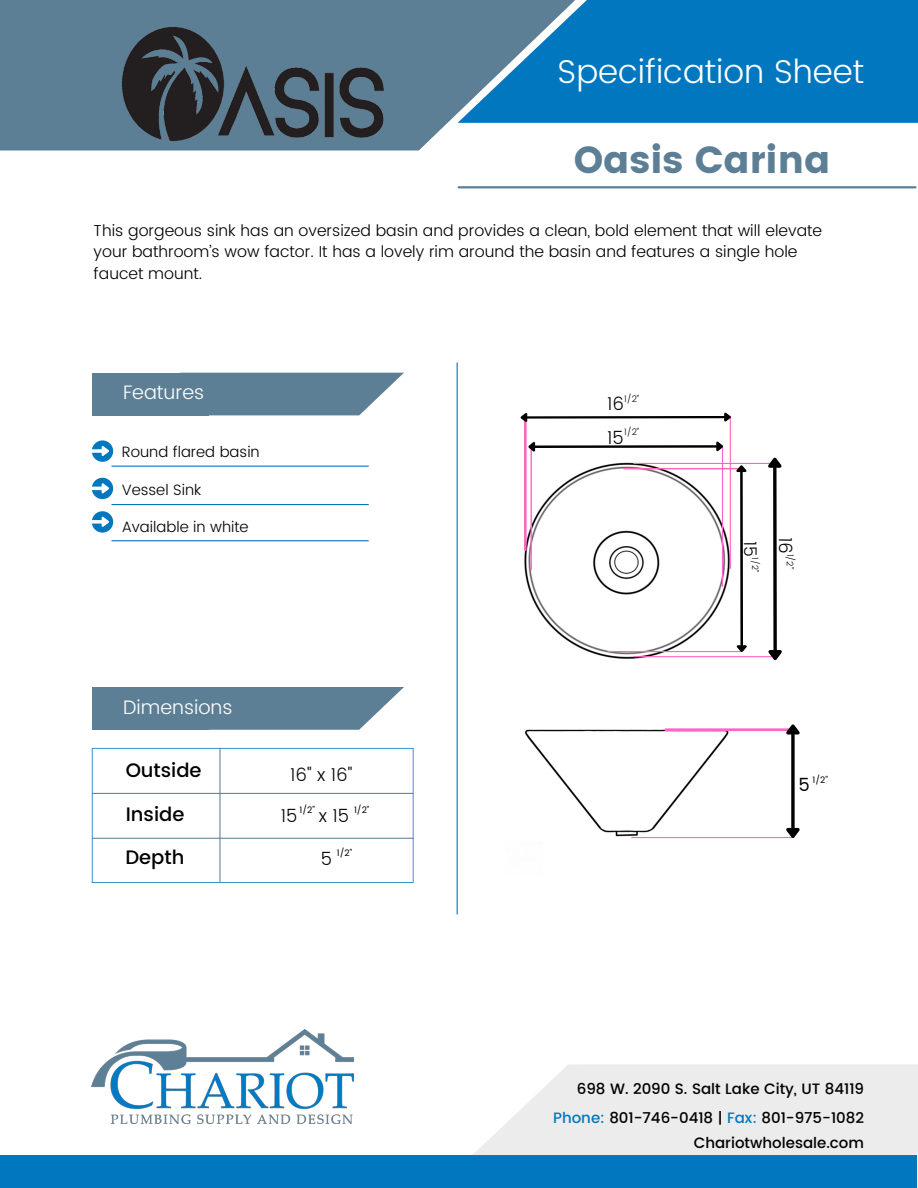
<style>
.page{position:relative;width:918px;height:1188px;background:#fff}
.page>*{position:absolute;margin:0;border:0;box-sizing:border-box;transform-origin:0 0}
.t1{font:37.65px "Poppins";color:#5d7f95}
.t2{font:300 33px "Poppins";color:#fff}
.t3{font:300 19.5px "Poppins";color:#fff}
.t4{font:500 19.5px "Poppins";color:#000}
.t5{font:300 18px "Poppins";color:#000}
.t6{font:18px "Poppins";color:#000}
.t7{font:300 17.25px "Poppins";color:#000}
.t8{font:300 15.9px/21.6px "Poppins";color:#000}
.t9{font:500 15px "Poppins";color:#000}
.t10{font:300 15px "Poppins";color:#000}
.t11{font:9px "Poppins";color:#000}
.t12{font:300 9px "Poppins";color:#000}
.t13{font:300 8.55px "Poppins";color:#000}
.s1{color:#0077bf}
</style>
<div class="page">
<div style="left:0;top:0;width:458px;height:150px;background:#5d7f95"></div>
<svg style="left:458px;top:0;width:460px;height:123px;background:#117bbb"></svg>
<hr style="left:459px;top:186px;width:456px;height:2px;background:#5d7f95">
<svg style="left:209px;top:373px;width:195px;height:42px;background:#6f8da1"></svg>
<div style="left:92px;top:373px;width:117px;height:42px;background:#5d7f95"></div>
<hr style="left:457px;top:363px;width:1px;height:551px;background:#0077bf">
<div style="left:0;top:1155px;width:917px;height:33px;background:#0077bf"></div>
<svg style="left:473px;top:1064px;width:445px;height:91px;background:#eee"></svg>
<img style="left:92px;top:1029px;width:262px;height:95px">
<svg style="left:209px;top:687px;width:195px;height:43px;background:#708ea1"></svg>
<div style="left:92px;top:687px;width:117px;height:43px;background:#5d7f95"></div>
<svg style="left:92px;top:748px;width:322px;height:135px"></svg>
<hr style="left:92px;top:793px;width:321px;height:1px;background:#5d7f95">
<hr style="left:92px;top:838px;width:321px;height:1px;background:#5d7f95">
<hr style="left:219px;top:748px;width:2px;height:134px;background:#5d7f95">
<div style="left:92px;top:440px;width:21px;height:22px;background:#0077bf;border-radius:50%"></div>
<svg style="left:92px;top:446px;width:17px;height:10px"></svg>
<div style="left:92px;top:478px;width:21px;height:21px;background:#0077bf;border-radius:50%"></div>
<svg style="left:92px;top:483px;width:17px;height:10px"></svg>
<div style="left:92px;top:511px;width:21px;height:22px;background:#0077bf;border-radius:50%"></div>
<svg style="left:92px;top:517px;width:17px;height:10px"></svg>
<hr style="left:112px;top:466px;width:256px;height:1px;background:#0077bf">
<hr style="left:112px;top:504px;width:256px;height:1px;background:#0077bf">
<hr style="left:112px;top:540px;width:256px;height:1px;background:#0077bf">
<img style="left:122px;top:27px;width:262px;height:114px">
<img style="left:524px;top:444px;width:217px;height:395px">
<hr style="left:524px;top:417px;width:3px;height:133px;background:#ff66c4">
<hr style="left:730px;top:417px;width:1px;height:151px;background:#ff66c4">
<hr style="left:527px;top:416px;width:197px;height:3px;background:#000">
<svg style="left:722px;top:412px;width:9px;height:12px"></svg>
<svg style="left:520px;top:413px;width:9px;height:11px"></svg>
<hr style="left:634px;top:463px;width:141px;height:1px;background:#ff66c4">
<hr style="left:634px;top:656px;width:141px;height:1px;background:#ff66c4">
<svg style="left:773px;top:471px;width:4px;height:176px"></svg>
<svg style="left:765px;top:647px;width:17px;height:14px"></svg>
<svg style="left:765px;top:457px;width:17px;height:14px"></svg>
<hr style="left:665px;top:729px;width:128px;height:2px;background:#ff66c4">
<hr style="left:632px;top:837px;width:162px;height:1px;background:#ff66c4">
<svg style="left:791px;top:738px;width:4px;height:87px"></svg>
<svg style="left:783px;top:825px;width:17px;height:14px"></svg>
<svg style="left:783px;top:724px;width:17px;height:14px"></svg>
<hr style="left:530px;top:447px;width:2px;height:122px;background:#ff66c4">
<hr style="left:722px;top:446px;width:1px;height:140px;background:#ff66c4">
<hr style="left:535px;top:445px;width:181px;height:3px;background:#000">
<svg style="left:714px;top:441px;width:12px;height:13px"></svg>
<svg style="left:526px;top:438px;width:11px;height:16px"></svg>
<hr style="left:624px;top:468px;width:117px;height:2px;background:#ff66c4">
<hr style="left:608px;top:651px;width:134px;height:1px;background:#ff66c4">
<hr style="left:740px;top:472px;width:3px;height:173px;background:#000">
<svg style="left:734px;top:643px;width:13px;height:12px"></svg>
<svg style="left:734px;top:464px;width:13px;height:10px"></svg>
<p class="t2" style="left:558px;top:52px;width:308px">Specification Sheet</p>
<p class="t1" style="left:574px;top:138px;width:258px">Oasis Carina</p>
<p class="t8" style="left:94px;top:220px;width:730px">This gorgeous sink has an oversized basin and provides a clean, bold element that will elevate your bathroom’s wow factor. It has a lovely rim around the basin and features a single hole faucet mount.</p>
<p class="t3" style="left:123px;top:381px;width:83px">Features</p>
<p class="t10" style="left:122px;top:443px;width:140px">Round flared basin</p>
<p class="t10" style="left:122px;top:481px;width:81px">Vessel Sink</p>
<p class="t10" style="left:122px;top:518px;width:128px">Available in white</p>
<p class="t3" style="left:123px;top:696px;width:111px">Dimensions</p>
<p class="t4" style="left:126px;top:759px;width:77px">Outside</p>
<p class="t4" style="left:126px;top:803px;width:60px">Inside</p>
<p class="t4" style="left:125px;top:846px;width:60px">Depth</p>
<p class="t5" style="left:290px;top:764px;width:63px">16" x 16"</p>
<p class="t11" style="left:300px;top:805px;width:17px">1/2"</p>
<p class="t11" style="left:354px;top:805px;width:17px">1/2"</p>
<p class="t5" style="left:281px;top:805px;width:70px">15 x 15</p>
<p class="t5" style="left:321px;top:848px;width:13px">5</p>
<p class="t11" style="left:337px;top:848px;width:17px">1/2"</p>
<p class="t5" style="left:607px;top:394px;width:18px">16</p>
<p class="t12" style="left:624px;top:394px;width:17px">1/2"</p>
<p class="t5" style="left:607px;top:427px;width:18px">15</p>
<p class="t12" style="left:624px;top:427px;width:17px">1/2"</p>
<p class="t7" style="left:760px;top:541px;width:17px;rotate:90deg">15</p>
<p class="t13" style="left:760px;top:557px;width:16px;rotate:90deg">1/2"</p>
<p class="t12" style="left:795px;top:554px;width:17px;rotate:91deg">1/2"</p>
<p class="t6" style="left:799px;top:775px;width:13px">5</p>
<p class="t11" style="left:813px;top:774px;width:17px">1/2"</p>
<p class="t9" style="left:577px;top:1080px;width:289px">698 W. 2090 S. Salt Lake City, UT 84119</p>
<p class="t9" style="left:553px;top:1109px;width:312px"><span class="s1">Phone:</span> 801-746-0418 | <span class="s1">Fax:</span> 801-975-1082</p>
<p class="t9" style="left:694px;top:1134px;width:172px">Chariotwholesale.com</p>
</div>
